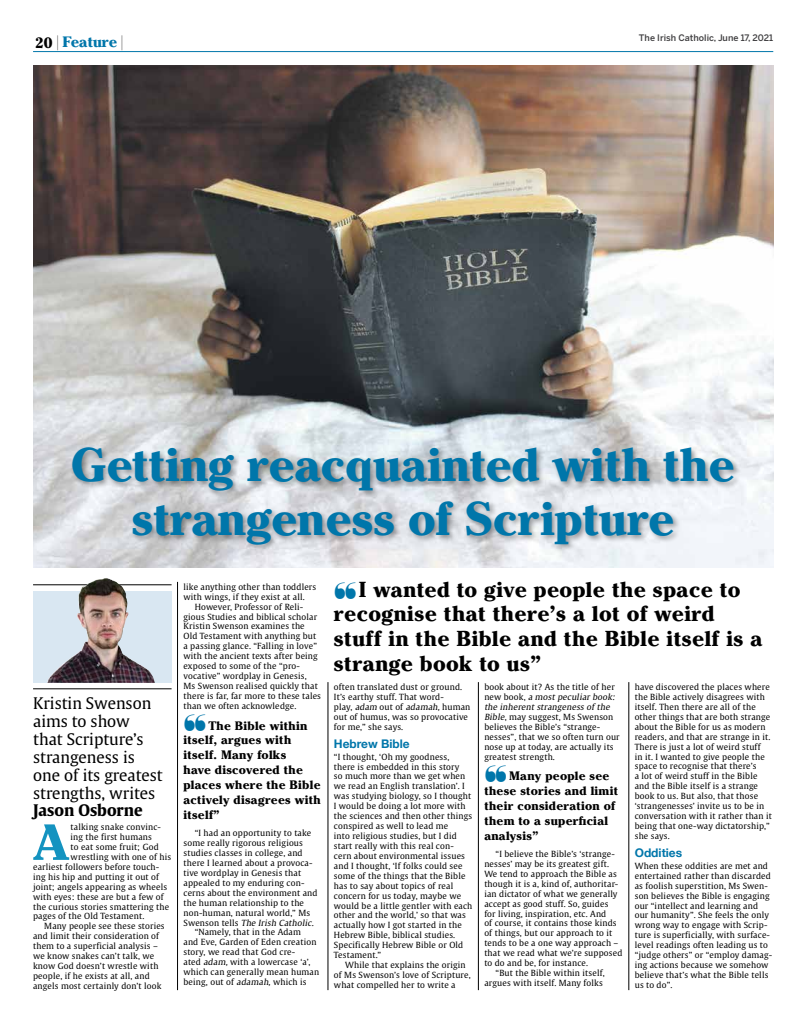
<style>
.page{position:relative;width:808px;height:1021px;background:#fff}
.page>*{position:absolute;margin:0;border:0;box-sizing:border-box;transform-origin:0 0}
.t1{font:700 expanded 53.2px "Criterion URWTOT";color:#1493c0}
.t2{font:700 expanded 49.6px/53.6px "Criterion URWTOT";color:#0076aa;text-align:center}
.t3{font:700 expanded 22.8px/24.8px "Criterion URWTOT";letter-spacing:.02em;color:#000}
.t4{font:15.9px/17.9px "Gulliver";color:#000}
.t5{font:700 expanded 15.9px "Criterion URWTOT";color:#0076aa}
.t6{font:700 15.9px "Gulliver";color:#000}
.t7{font:700 expanded 12.9px/14.9px "Criterion URWTOT";letter-spacing:.02em;color:#000}
.t8{font:700 11.9px "Helvetica Neue";color:#0076aa}
.t9{font:500 8.9px "Benton Sans";color:#414042}
.t10{font:8.4px/9.9px "Gulliver";letter-spacing:.02em;color:#000}
.t11{font:italic 8.4px "Gulliver";color:#000}
.s1{color:#000}
.s2{font-family:"Helvetica LT";font-weight:400;font-stretch:normal;font-size:14.9px;color:#000}
.s3{font-family:"Helvetica LT";font-weight:400;font-stretch:normal;color:#fff}
.s4{color:#0076aa}
.s5{font-style:normal}
.s6{font-style:italic}
</style>
<div class="page">
<hr style="left:33px;top:51px;width:740px;height:1px;background:#0076aa">
<hr style="left:33px;top:584px;width:139px;height:1px;background:#000">
<svg style="left:33px;top:591px;width:139px;height:91px;background:#b5b7bf"></svg>
<img style="left:76px;top:578px;width:31px;height:73px">
<hr style="left:33px;top:688px;width:139px;height:1px;background:#000">
<img style="left:33px;top:65px;width:740px;height:503px">
<div style="left:70px;top:444px;width:671px;height:108px;background:#000;opacity:.4"></div>
<hr style="left:177px;top:582px;width:1px;height:408px;background:#000">
<hr style="left:328px;top:682px;width:1px;height:308px;background:#000">
<hr style="left:478px;top:682px;width:1px;height:308px;background:#000">
<hr style="left:629px;top:682px;width:1px;height:308px;background:#000">
<h3 class="t5" style="left:35px;top:32px;width:93px"><span class="s1">20</span> <span class="s2">|</span> Feature <span class="s2">|</span><span class="s3">|</span></h3>
<p class="t9" style="left:639px;top:33px;width:136px">The Irish Catholic, June 17, 2021</p>
<h2 class="t2" style="left:72px;top:441px;width:665px">Getting reacquainted with the strangeness of Scripture</h2>
<h3 class="t3" style="left:334px;top:578px;width:430px"><span class="s4">❛❛</span>I wanted to give people the space to recognise that there’s a lot of weird stuff in the Bible and the Bible itself is a strange book to us”</h3>
<p class="t10" style="left:183px;top:581px;width:134px">like anything other than toddlers</p>
<p class="t10" style="left:183px;top:591px;width:123px">with wings, if they exist at all.</p>
<p class="t10" style="left:195px;top:601px;width:110px">However, Professor of Reli-</p>
<p class="t10" style="left:183px;top:611px;width:135px">gious Studies and biblical scholar</p>
<p class="t10" style="left:183px;top:621px;width:123px">Kristin Swenson examines the</p>
<p class="t10" style="left:183px;top:631px;width:134px">Old Testament with anything but</p>
<p class="t10" style="left:183px;top:641px;width:135px">a passing glance. “Falling in love”</p>
<p class="t10" style="left:183px;top:651px;width:136px">with the ancient texts after being</p>
<p class="t10" style="left:183px;top:661px;width:118px">exposed to some of the “pro-</p>
<p class="t10" style="left:183px;top:671px;width:125px">vocative” wordplay in Genesis,</p>
<p class="t10" style="left:183px;top:681px;width:136px">Ms Swenson realised quickly that</p>
<p class="t10" style="left:183px;top:691px;width:139px">there is far, far more to these tales</p>
<p class="t10" style="left:183px;top:701px;width:114px">than we often acknowledge.</p>
<h3 class="t7" style="left:183px;top:718px;width:139px;text-indent:25px">The Bible within itself, argues with itself. Many folks<br>have discovered the places where the Bible actively disagrees with itself”</h3>
<p class="t10" style="left:195px;top:828px;width:118px">“I had an opportunity to take</p>
<p class="t10" style="left:183px;top:838px;width:121px">some really rigorous religious</p>
<p class="t10" style="left:183px;top:848px;width:121px">studies classes in college, and</p>
<p class="t10" style="left:183px;top:857px;width:131px">there I learned about a provoca-</p>
<p class="t10" style="left:183px;top:867px;width:119px">tive wordplay in Genesis that</p>
<p class="t10" style="left:183px;top:877px;width:123px">appealed to my enduring con-</p>
<p class="t10" style="left:183px;top:887px;width:136px">cerns about the environment and</p>
<p class="t10" style="left:183px;top:897px;width:122px">the human relationship to the</p>
<p class="t10" style="left:183px;top:907px;width:128px">non-human, natural world,” Ms</p>
<p class="t11" style="left:183px;top:917px;width:133px"><span class="s5">S w e n s o n t e l l s</span> The Irish Catholic.</p>
<p class="t10" style="left:195px;top:927px;width:108px">“Namely, that in the Adam</p>
<p class="t10" style="left:183px;top:937px;width:135px">and Eve, Garden of Eden creation</p>
<p class="t10" style="left:183px;top:947px;width:113px">story, we read that God cre-</p>
<p class="t10" style="left:183px;top:957px;width:129px">ated <span class="s6">adam,</span>with a lowercase ‘a’,</p>
<p class="t10" style="left:183px;top:967px;width:137px">which can generally mean human</p>
<p class="t10" style="left:183px;top:977px;width:125px">being, out of <span class="s6">adamah,</span>which is</p>
<p class="t10" style="left:484px;top:682px;width:137px">book about it? As the title of her n e w b o o k , <span class="s6">a most peculiar book: the inherent strangeness of the<br>Bible</span>, may suggest, Ms Swenson believes the Bible’s “strange&shy;nesses”, that we so often turn our nose up at today, are actually its greatest strength.</p>
<h3 class="t7" style="left:484px;top:769px;width:135px;text-indent:25px">Many people see these stories and limit their consideration of them to a superficial analysis”</h3>
<p class="t10" style="left:496px;top:848px;width:121px">“I believe the Bible’s ‘strange-</p>
<p class="t10" style="left:484px;top:858px;width:126px">nesses’ may be its greatest gift.</p>
<p class="t10" style="left:484px;top:868px;width:134px">We tend to approach the Bible as</p>
<p class="t10" style="left:484px;top:878px;width:135px">though it is a, kind of, authoritar-</p>
<p class="t10" style="left:484px;top:888px;width:135px">ian dictator of what we generally</p>
<p class="t10" style="left:484px;top:898px;width:126px">accept as good stuff. So, guides</p>
<p class="t10" style="left:484px;top:908px;width:123px">for living, inspiration, etc. And</p>
<p class="t10" style="left:484px;top:918px;width:134px">of course, it contains those kinds</p>
<p class="t10" style="left:484px;top:928px;width:129px">of things, but our approach to it</p>
<p class="t10" style="left:484px;top:938px;width:136px">tends to be a one way approach –</p>
<p class="t10" style="left:484px;top:948px;width:140px">that we read what we’re supposed</p>
<p class="t10" style="left:484px;top:958px;width:105px">to do and be, for instance.</p>
<p class="t10" style="left:496px;top:968px;width:111px">“But the Bible within itself,</p>
<p class="t10" style="left:484px;top:977px;width:120px">argues with itself. Many folks</p>
<p class="t10" style="left:635px;top:682px;width:139px">have discovered the places where the Bible actively disagrees with itself. Then there are all of the other things that are both strange about the Bible for us as modern readers, and that are strange in it.<br>There is just a lot of weird stuff<br>in it. I wanted to give people the space to recognise that there’s<br>a lot of weird stuff in the Bible and the Bible itself is a strange book to us. But also, that those ‘strangenesses’ invite us to be in conversation with it rather than it being that one-way dictatorship,” she says.</p>
<h3 class="t8" style="left:635px;top:843px;width:49px">Oddities</h3>
<p class="t10" style="left:635px;top:860px;width:139px">When these oddities are met and entertained rather than discarded as foolish superstition, Ms Swen&shy;son believes the Bible is engaging our “intellect and learning and our humanity”. She feels the only wrong way to engage with Scrip&shy;ture is superficially, with surface&shy;level readings often leading us to “judge others” or “employ damag&shy;ing actions because we somehow believe that’s what the Bible tells us to do”.</p>
<p class="t10" style="left:334px;top:682px;width:138px">often translated dust or ground.<br>It’s earthy stuff. That word-<br>play, <span class="s6">adam</span>out of <span class="s6">adamah,</span>human out of humus, was so provocative for me,” she says.</p>
<h3 class="t8" style="left:334px;top:734px;width:77px">Hebrew Bible</h3>
<p class="t10" style="left:334px;top:751px;width:140px">“I thought, ‘Oh my goodness, there is embedded in this story<br>so much more than we get when we read an English translation’. I was studying biology, so I thought<br>I would be doing a lot more with the sciences and then other things conspired as well to lead me<br>into religious studies, but I did start really with this real con&shy;cern about environmental issues and I thought, ‘If folks could see some of the things that the Bible has to say about topics of real concern for us today, maybe we would be a little gentler with each other and the world,’ so that was actually how I got started in the<br>Hebrew Bible, biblical studies.<br>Specifically Hebrew Bible or Old<br>Testament.”</p>
<p class="t10" style="left:334px;top:960px;width:138px;text-indent:11px">While that explains the origin of Ms Swenson’s love of Scripture, what compelled her to write a</p>
<h3 class="t4" style="left:33px;top:694px;width:131px">Kristin Swenson aims to show that Scripture’s strangeness is one of its greatest strengths, writes</h3>
<h3 class="t6" style="left:33px;top:800px;width:111px">Jason Osborne</h3>
<h1 class="t1" style="left:33px;top:809px;width:38px">A</h1>
<p class="t10" style="left:71px;top:822px;width:92px">talking snake convinc-</p>
<p class="t10" style="left:71px;top:832px;width:83px">ing the first humans</p>
<p class="t10" style="left:71px;top:841px;width:90px">to eat some fruit; God</p>
<p class="t10" style="left:71px;top:851px;width:102px">wrestling with one of his</p>
<p class="t10" style="left:33px;top:861px;width:128px">earliest followers before touch-</p>
<p class="t10" style="left:33px;top:871px;width:127px">ing his hip and putting it out of</p>
<p class="t10" style="left:33px;top:881px;width:136px">joint; angels appearing as wheels</p>
<p class="t10" style="left:33px;top:891px;width:132px">with eyes: these are but a few of</p>
<p class="t10" style="left:33px;top:901px;width:138px">the curious stories smattering the</p>
<p class="t10" style="left:33px;top:911px;width:113px">pages of the Old Testament.</p>
<p class="t10" style="left:44px;top:921px;width:122px">Many people see these stories</p>
<p class="t10" style="left:33px;top:931px;width:127px">and limit their consideration of</p>
<p class="t10" style="left:33px;top:941px;width:126px">them to a superficial analysis –</p>
<p class="t10" style="left:33px;top:951px;width:123px">we know snakes can’t talk, we</p>
<p class="t10" style="left:33px;top:961px;width:127px">know God doesn’t wrestle with</p>
<p class="t10" style="left:33px;top:970px;width:118px">people, if he exists at all, and</p>
<p class="t10" style="left:33px;top:980px;width:130px">angels most certainly don’t look</p>
</div>
